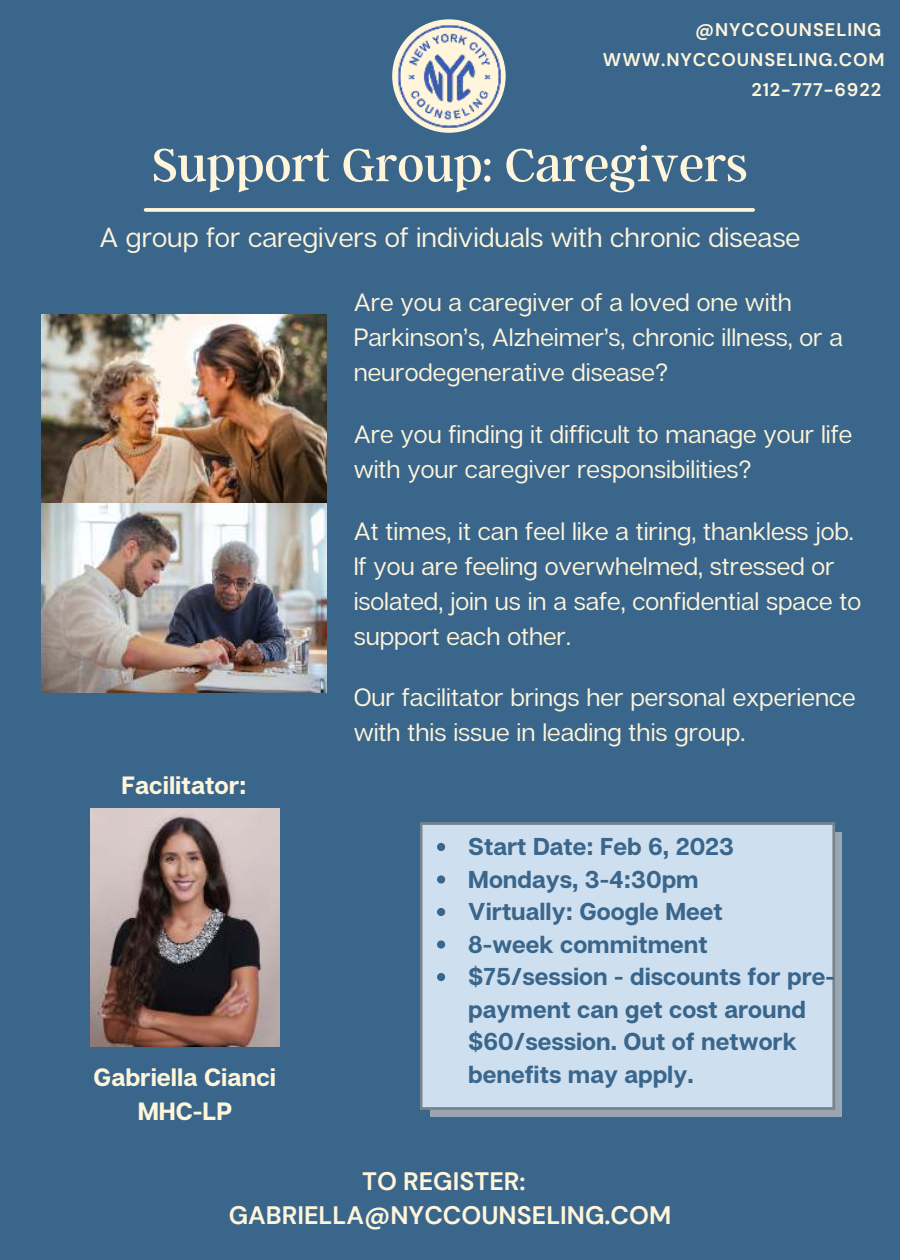
<style>
.page{position:relative;width:900px;height:1260px;background:#3a668c}
.page>*{position:absolute;margin:0;border:0;box-sizing:border-box;transform-origin:0 0}
.t1{font:51.25px "Argent CF";color:#fef5da}
.t2{font:27.5px "Articulat CF";color:#fef5da}
.t3{font:700 25.25px/33.8px "DM Sans";color:#fef5da;text-align:center}
.t4{font:25px/35px "Articulat CF";color:#fef5da}
.t5{font:700 25px/33.8px "Articulat CF";color:#fef5da;text-align:center}
.t6{font:700 24.5px/32.5px "Articulat CF";color:#3a668c}
.t7{font:700 18.25px/29.8px "DM Sans";letter-spacing:.05em;color:#fef5da;text-align:right}
</style>
<div class="page">
<div style="left:430px;top:833px;width:412px;height:284px;background:#9aa7b2"></div>
<div style="left:420px;top:822px;width:415px;height:288px;background:#cee0f0"></div>
<svg style="left:146px;top:208px;width:607px;height:4px;background:#f2ecd5"></svg>
<svg style="left:392px;top:19px;width:114px;height:114px"></svg>
<img style="left:397px;top:24px;width:105px;height:105px">
<img style="left:42px;top:315px;width:285px;height:188px">
<img style="left:42px;top:503px;width:285px;height:189px">
<img style="left:90px;top:808px;width:189px;height:239px">
<svg style="left:437px;top:843px;width:8px;height:8px"></svg>
<svg style="left:437px;top:875px;width:8px;height:9px"></svg>
<svg style="left:437px;top:908px;width:8px;height:8px"></svg>
<svg style="left:437px;top:940px;width:8px;height:9px"></svg>
<svg style="left:437px;top:973px;width:8px;height:8px"></svg>
<p class="t7" style="left:695px;top:15px;width:188px">@NYCCOUNSELING</p>
<p class="t7" style="left:603px;top:45px;width:283px">WWW.NYCCOUNSELING.COM<br>212-777-6922</p>
<h1 class="t1" style="left:153px;top:138px;width:596px">Support Group: Caregivers</h1>
<p class="t2" style="left:100px;top:221px;width:702px">A group for caregivers of individuals with chronic disease</p>
<p class="t5" style="left:122px;top:769px;width:127px">Facilitator:</p>
<p class="t5" style="left:94px;top:1062px;width:184px">Gabriella Cianci<br>MHC-LP</p>
<p class="t4" style="left:354px;top:286px;width:491px">Are you a caregiver of a loved one with<br>Parkinson’s, Alzheimer’s, chronic illness, or a neurodegenerative disease?</p>
<p class="t4" style="left:354px;top:417px;width:500px">Are you finding it difficult to manage your life with your caregiver responsibilities?</p>
<p class="t4" style="left:354px;top:514px;width:509px">At times, it can feel like a tiring, thankless job.<br>If you are feeling overwhelmed, stressed or isolated, join us in a safe, confidential space to support each other.</p>
<p class="t4" style="left:354px;top:681px;width:504px">Our facilitator brings her personal experience with this issue in leading this group.</p>
<p class="t6" style="left:468px;top:832px;width:368px">Start Date: Feb 6, 2023<br>Mondays, 3-4:30pm<br>Virtually: Google Meet<br>8-week commitment $75/session - discounts for pre&shy;payment can get cost around $60/session. Out of network benefits may apply.</p>
<p class="t3" style="left:229px;top:1164px;width:444px">TO REGISTER:<br>GABRIELLA@NYCCOUNSELING.COM</p>
</div>
